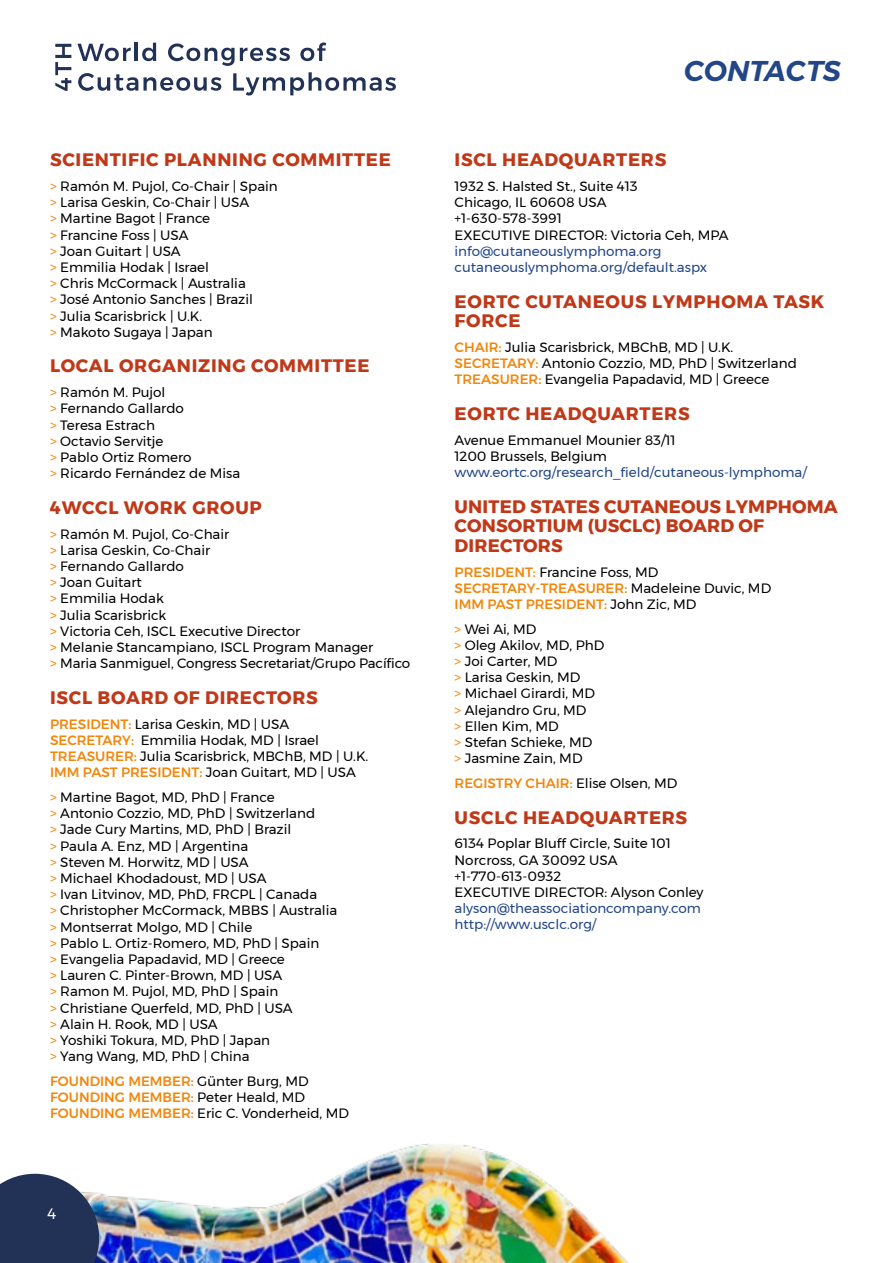
<style>
.page{position:relative;width:893px;height:1263px;background:#fff}
.page>*{position:absolute;margin:0;border:0;box-sizing:border-box;transform-origin:0 0}
.t1{font:italic 600 28.5px "Montserrat";color:#224688}
.t2{font:700 18px/19.5px "Montserrat";letter-spacing:.04em;color:#c03818}
.t3{font:700 18px/19.5px "Montserrat";letter-spacing:.01em;color:#c03818}
.t4{font:15px "Montserrat";color:#fff}
.t5{font:13.5px/16.2px "Montserrat";color:#000}
.t6{font:500 13.5px/16.2px "Montserrat";color:#f1870d}
.t7{font:13.5px/16.2px "Montserrat";color:#224688}
.s1{color:#f1870d}
.s2{font-weight:500;color:#f1870d}
.s3{font-weight:400;color:#000}
</style>
<div class="page">
<svg style="left:77px;top:44px;width:54px;height:17px"></svg>
<hr style="left:135px;top:43px;width:3px;height:18px;background:#213256">
<svg style="left:142px;top:43px;width:14px;height:18px"></svg>
<svg style="left:168px;top:43px;width:122px;height:23px"></svg>
<svg style="left:300px;top:43px;width:26px;height:18px"></svg>
<svg style="left:78px;top:73px;width:143px;height:18px"></svg>
<svg style="left:233px;top:72px;width:163px;height:24px"></svg>
<svg style="left:55px;top:44px;width:16px;height:47px"></svg>
<img style="left:99px;top:1143px;width:530px;height:120px">
<svg style="left:0;top:1174px;width:99px;height:89px;background:#364667"></svg>
<h2 class="t2" style="left:50px;top:150px;width:342px">SCIENTIFIC PLANNING COMMITTEE</h2>
<p class="t5" style="left:50px;top:178px;width:229px"><span class="s1">&gt;</span> Ramón M. Pujol, Co-Chair | Spain <span class="s1">&gt;</span> Larisa Geskin, Co-Chair | USA<br><span class="s1">&gt;</span> Martine Bagot | France<br><span class="s1">&gt;</span> Francine Foss | USA<br><span class="s1">&gt;</span> Joan Guitart | USA<br><span class="s1">&gt;</span> Emmilia Hodak | Israel<br><span class="s1">&gt;</span> Chris McCormack | Australia<br><span class="s1">&gt;</span> José Antonio Sanches | Brazil<br><span class="s1">&gt;</span> Julia Scarisbrick | U.K.<br><span class="s1">&gt;</span> Makoto Sugaya | Japan</p>
<h2 class="t2" style="left:50px;top:356px;width:321px">LOCAL ORGANIZING COMMITTEE</h2>
<p class="t5" style="left:50px;top:384px;width:192px"><span class="s1">&gt;</span> Ramón M. Pujol<br><span class="s1">&gt;</span> Fernando Gallardo<br><span class="s1">&gt;</span> Teresa Estrach<br><span class="s1">&gt;</span> Octavio Servitje<br><span class="s1">&gt;</span> Pablo Ortiz Romero<br><span class="s1">&gt;</span> Ricardo Fernández de Misa</p>
<h2 class="t2" style="left:50px;top:498px;width:213px">4WCCL WORK GROUP</h2>
<p class="t5" style="left:50px;top:526px;width:362px"><span class="s1">&gt;</span> Ramón M. Pujol, Co-Chair<br><span class="s1">&gt;</span> Larisa Geskin, Co-Chair<br><span class="s1">&gt;</span> Fernando Gallardo<br><span class="s1">&gt;</span> Joan Guitart<br><span class="s1">&gt;</span> Emmilia Hodak<br><span class="s1">&gt;</span> Julia Scarisbrick<br><span class="s1">&gt;</span> Victoria Ceh, ISCL Executive Director<br><span class="s1">&gt;</span> Melanie Stancampiano, ISCL Program Manager<br><span class="s1">&gt;</span> Maria Sanmiguel, Congress Secretariat/Grupo Pacífico</p>
<h2 class="t2" style="left:50px;top:688px;width:269px">ISCL BOARD OF DIRECTORS</h2>
<p class="t5" style="left:50px;top:716px;width:320px"><span class="s2">PRESIDENT:</span> Larisa Geskin, MD | USA <span class="s2">SECRETARY:</span> Emmilia Hodak, MD | Israel <span class="s2">TREASURER:</span> Julia Scarisbrick, MBChB, MD | U.K.<br><span class="s2">IMM PAST PRESIDENT:</span> Joan Guitart, MD | USA</p>
<p class="t5" style="left:50px;top:789px;width:289px"><span class="s1">&gt;</span> Martine Bagot, MD, PhD | France<br><span class="s1">&gt;</span> Antonio Cozzio, MD, PhD | Switzerland<br><span class="s1">&gt;</span> Jade Cury Martins, MD, PhD | Brazil<br><span class="s1">&gt;</span> Paula A. Enz, MD | Argentina<br><span class="s1">&gt;</span> Steven M. Horwitz, MD | USA<br><span class="s1">&gt;</span> Michael Khodadoust, MD | USA<br><span class="s1">&gt;</span> Ivan Litvinov, MD, PhD, FRCPL | Canada<br><span class="s1">&gt;</span> Christopher McCormack, MBBS | Australia <span class="s1">&gt;</span> Montserrat Molgo, MD | Chile<br><span class="s1">&gt;</span> Pablo L. Ortiz-Romero, MD, PhD | Spain<br><span class="s1">&gt;</span> Evangelia Papadavid, MD | Greece<br><span class="s1">&gt;</span> Lauren C. Pinter-Brown, MD | USA<br><span class="s1">&gt;</span> Ramon M. Pujol, MD, PhD | Spain<br><span class="s1">&gt;</span> Christiane Querfeld, MD, PhD | USA<br><span class="s1">&gt;</span> Alain H. Rook, MD | USA<br><span class="s1">&gt;</span> Yoshiki Tokura, MD, PhD | Japan<br><span class="s1">&gt;</span> Yang Wang, MD, PhD | China</p>
<p class="t6" style="left:50px;top:1073px;width:301px">FOUNDING MEMBER: <span class="s3">Günter Burg, MD<br></span>FOUNDING MEMBER: <span class="s3">Peter Heald, MD<br></span>FOUNDING MEMBER: <span class="s3">Eric C. Vonderheid, MD</span></p>
<p class="t4" style="left:48px;top:1202px;width:10px">4</p>
<h1 class="t1" style="left:684px;top:48px;width:159px">CONTACTS</h1>
<h2 class="t2" style="left:455px;top:150px;width:213px">ISCL HEADQUARTERS</h2>
<p class="t5" style="left:455px;top:178px;width:276px">1932 S. Halsted St., Suite 413<br>Chicago, IL 60608 USA<br>+1-630-578-3991<br>EXECUTIVE DIRECTOR: Victoria Ceh, MPA</p>
<p class="t7" style="left:455px;top:243px;width:254px">info@cutaneouslymphoma.org cutaneouslymphoma.org/default.aspx</p>
<h2 class="t2" style="left:455px;top:292px;width:371px">EORTC CUTANEOUS LYMPHOMA TASK<br>FORCE</h2>
<p class="t5" style="left:455px;top:339px;width:344px"><span class="s2">CHAIR:</span> Julia Scarisbrick, MBChB, MD | U.K.<br><span class="s2">SECRETARY:</span> Antonio Cozzio, MD, PhD | Switzerland<br><span class="s2">TREASURER:</span> Evangelia Papadavid, MD | Greece</p>
<h2 class="t2" style="left:455px;top:404px;width:237px">EORTC HEADQUARTERS</h2>
<p class="t5" style="left:455px;top:432px;width:222px">Avenue Emmanuel Mounier 83/11<br>1200 Brussels, Belgium</p>
<p class="t7" style="left:455px;top:464px;width:354px">www.eortc.org/research_field/cutaneous-lymphoma/</p>
<h2 class="t3" style="left:455px;top:497px;width:385px">UNITED STATES CUTANEOUS LYMPHOMA<br>CONSORTIUM (USCLC) BOARD OF<br>DIRECTORS</h2>
<p class="t6" style="left:455px;top:564px;width:318px">PRESIDENT: <span class="s3">Francine Foss, MD<br></span>SECRETARY-TREASURER: <span class="s3">Madeleine Duvic, MD<br></span>IMM PAST PRESIDENT: <span class="s3">John Zic, MD</span></p>
<p class="t5" style="left:455px;top:621px;width:151px"><span class="s1">&gt;</span> Wei Ai, MD<br><span class="s1">&gt;</span> Oleg Akilov, MD, PhD <span class="s1">&gt;</span> Joi Carter, MD<br><span class="s1">&gt;</span> Larisa Geskin, MD<br><span class="s1">&gt;</span> Michael Girardi, MD <span class="s1">&gt;</span> Alejandro Gru, MD<br><span class="s1">&gt;</span> Ellen Kim, MD<br><span class="s1">&gt;</span> Stefan Schieke, MD<br><span class="s1">&gt;</span> Jasmine Zain, MD</p>
<p class="t6" style="left:455px;top:775px;width:224px">REGISTRY CHAIR: <span class="s3">Elise Olsen, MD</span></p>
<h2 class="t2" style="left:455px;top:807px;width:234px">USCLC HEADQUARTERS</h2>
<p class="t5" style="left:455px;top:835px;width:250px">6134 Poplar Bluff Circle, Suite 101<br>Norcross, GA 30092 USA +1-770-613-0932<br>EXECUTIVE DIRECTOR: Alyson Conley</p>
<p class="t7" style="left:455px;top:900px;width:248px">alyson@theassociationcompany.com http://www.usclc.org/</p>
</div>
